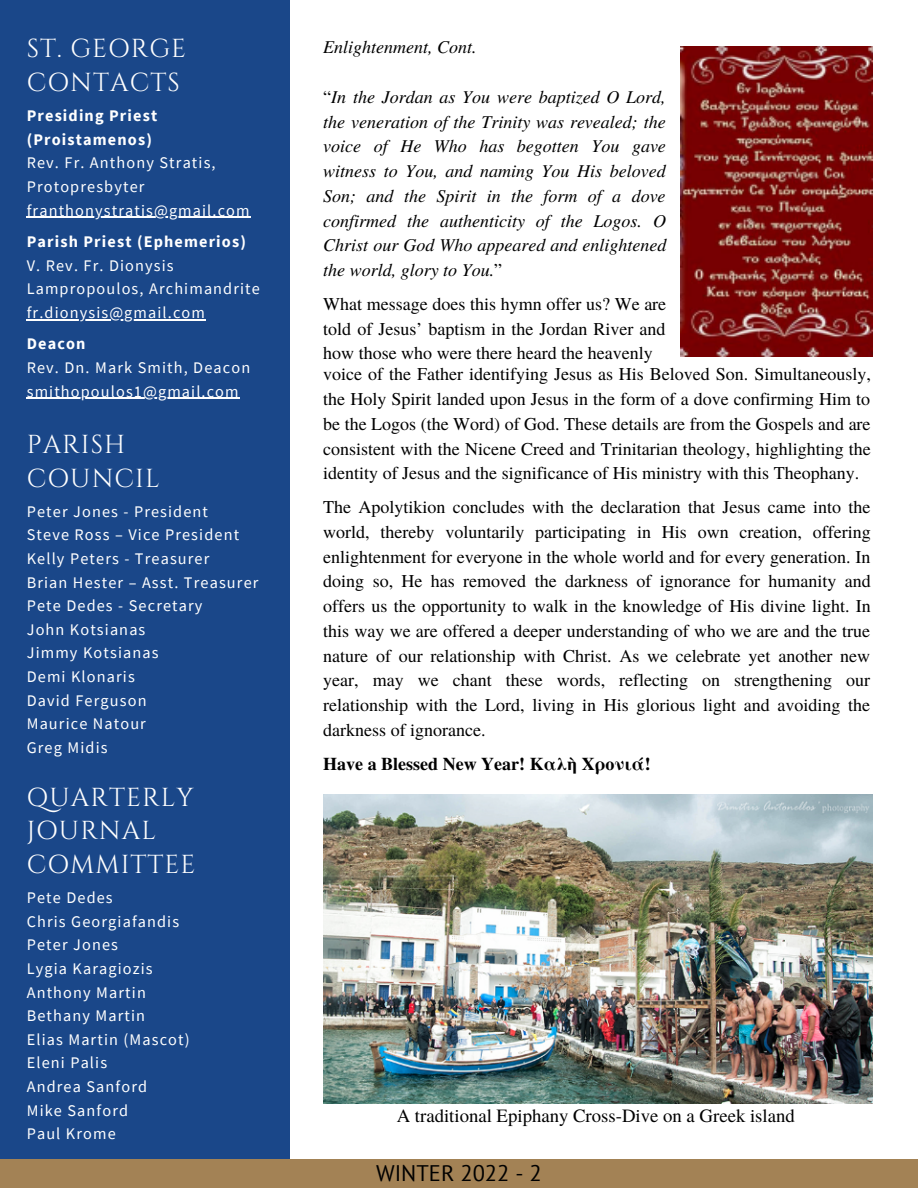
<style>
.page{position:relative;width:918px;height:1188px;background:#fff}
.page>*{position:absolute;margin:0;border:0;box-sizing:border-box;transform-origin:0 0}
.t1{font:25.95px/33.8px "Cinzel";letter-spacing:.04em;color:#fff}
.t2{font:22.5px "PT Sans";color:#000}
.t3{font:18.75px "Te X Gyre Termes";color:#000}
.t4{font:18px/24.8px "Te X Gyre Termes";color:#000;text-align:justify}
.t5{font:italic 18px/24.8px "Te X Gyre Termes";color:#000;text-align:justify}
.t6{font:700 18px "Te X Gyre Termes";color:#000}
.t7{font:16.2px/23.7px "Source Sans Pro";letter-spacing:.07em;color:#fff}
.t8{font:700 16.2px/23.7px "Source Sans Pro";letter-spacing:.07em;color:#fff}
.s1{font-style:normal}
</style>
<div class="page">
<div style="left:0;top:0;width:289px;height:1188px;background:#1a4789"></div>
<hr style="left:27px;top:217px;width:224px;height:1px;background:#fff">
<hr style="left:27px;top:319px;width:179px;height:1px;background:#fff">
<hr style="left:27px;top:398px;width:213px;height:1px;background:#fff">
<div style="left:0;top:1160px;width:918px;height:28px;background:#a38255"></div>
<img style="left:680px;top:46px;width:193px;height:311px">
<img style="left:323px;top:795px;width:550px;height:309px">
<h1 class="t1" style="left:27px;top:33px;width:161px">ST. GEORGE<br>CONTACTS</h1>
<p class="t8" style="left:27px;top:103px;width:132px">Presiding Priest (Proistamenos)</p>
<p class="t7" style="left:27px;top:151px;width:224px">Rev. Fr. Anthony Stratis,<br>Protopresbyter franthonystratis@gmail.com</p>
<p class="t8" style="left:27px;top:229px;width:221px">Parish Priest (Ephemerios)</p>
<p class="t7" style="left:27px;top:253px;width:235px">V. Rev. Fr. Dionysis<br>Lampropoulos, Archimandrite fr.dionysis@gmail.com</p>
<p class="t8" style="left:27px;top:332px;width:60px">Deacon</p>
<p class="t7" style="left:27px;top:355px;width:225px">Rev. Dn. Mark Smith, Deacon smithopoulos1@gmail.com</p>
<h1 class="t1" style="left:27px;top:428px;width:134px">PARISH<br>COUNCIL</h1>
<p class="t7" style="left:27px;top:499px;width:233px">Peter Jones - President<br>Steve Ross – Vice President<br>Kelly Peters - Treasurer<br>Brian Hester – Asst. Treasurer<br>Pete Dedes - Secretary<br>John Kotsianas<br>Jimmy Kotsianas<br>Demi Klonaris<br>David Ferguson<br>Maurice Natour<br>Greg Midis</p>
<h1 class="t1" style="left:27px;top:781px;width:170px">QUARTERLY<br>JOURNAL<br>COMMITTEE</h1>
<p class="t7" style="left:27px;top:885px;width:164px">Pete Dedes<br>Chris Georgiafandis<br>Peter Jones<br>Lygia Karagiozis<br>Anthony Martin<br>Bethany Martin<br>Elias Martin (Mascot)<br>Eleni Palis<br>Andrea Sanford<br>Mike Sanford<br>Paul Krome</p>
<p class="t5" style="left:323px;top:34px;width:155px">Enlightenment, Cont.</p>
<p class="t5" style="left:323px;top:83px;width:345px"><span class="s1">“</span>In the Jordan as You were baptized O Lord, the veneration of the Trinity was revealed; the voice of He Who has begotten You gave witness to You, and naming You His beloved Son; and the Spirit in the form of a dove confirmed the authenticity of the Logos. O Christ our God Who appeared and enlightened the world, glory to You.<span class="s1">”</span></p>
<p class="t4" style="left:323px;top:291px;width:345px">What message does this hymn offer us? We are told of Jesus’ baptism in the Jordan River and how those who were there heard the heavenly</p>
<p class="t4" style="left:323px;top:361px;width:549px">voice of the Father identifying Jesus as His Beloved Son. Simultaneously, the Holy Spirit landed upon Jesus in the form of a dove confirming Him to be the Logos (the Word) of God. These details are from the Gospels and are consistent with the Nicene Creed and Trinitarian theology, highlighting the identity of Jesus and the significance of His ministry with this Theophany.</p>
<p class="t4" style="left:323px;top:494px;width:549px">The Apolytikion concludes with the declaration that Jesus came into the world, thereby voluntarily participating in His own creation, offering enlightenment for everyone in the whole world and for every generation. In doing so, He has removed the darkness of ignorance for humanity and offers us the opportunity to walk in the knowledge of His divine light. In this way we are offered a deeper understanding of who we are and the true nature of our relationship with Christ. As we celebrate yet another new year, may we chant these words, reflecting on strengthening our relationship with the Lord, living in His glorious light and avoiding the darkness of ignorance.</p>
<p class="t6" style="left:323px;top:750px;width:329px">Have a Blessed New Year! Καλὴ Χρονιά !</p>
<p class="t3" style="left:397px;top:1102px;width:400px">A traditional Epiphany Cross-Dive on a Greek island</p>
<p class="t2" style="left:376px;top:1158px;width:167px">WINTER 2022 - 2</p>
</div>
